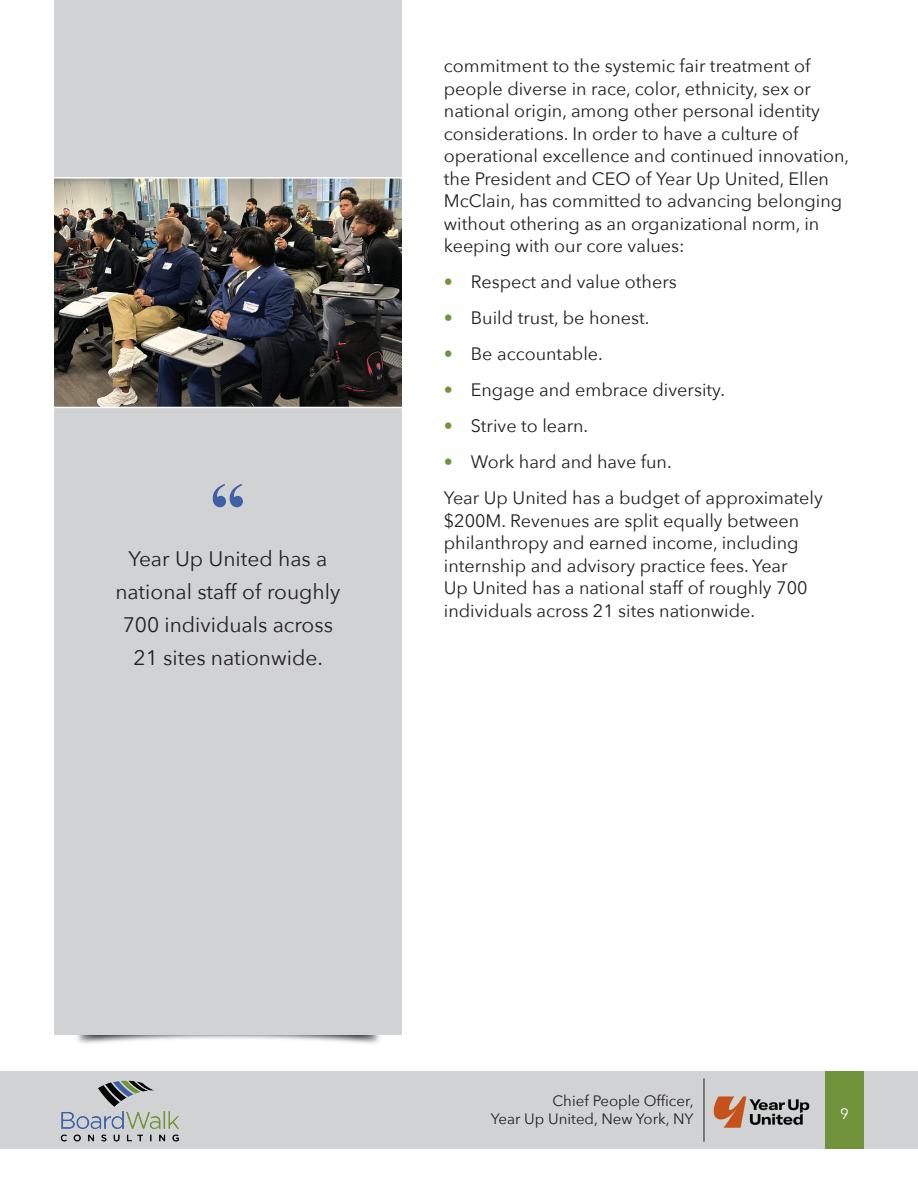
<style>
.page{position:relative;width:918px;height:1188px;background:#fff}
.page>*{position:absolute;margin:0;border:0;box-sizing:border-box;transform-origin:0 0}
.t1{font:700 72px "Times New Roman";color:#3f60a5}
.t2{font:21px/33px "Avenir Next";color:#231f20;text-align:center}
.t3{font:18px/22.5px "Avenir Next";color:#231f20}
.t4{font:15px/18px "Avenir Next";color:#231f20;text-align:right}
.t5{font:15px "Avenir Next";color:#fff}
.s1{color:#70933c}
</style>
<div class="page">
<img style="left:76px;top:1035px;width:129px;height:9px">
<img style="left:251px;top:1035px;width:129px;height:9px">
<div style="left:0;top:1071px;width:918px;height:78px;background:#d1d2d4"></div>
<div style="left:825px;top:1071px;width:39px;height:78px;background:#70933c"></div>
<div style="left:54px;top:0;width:348px;height:1035px;background:#d1d2d4"></div>
<hr style="left:704px;top:1078px;width:1px;height:64px;background:#231f20">
<img style="left:60px;top:1080px;width:119px;height:62px">
<img style="left:704px;top:1091px;width:106px;height:42px">
<img style="left:54px;top:177px;width:348px;height:232px">
<h1 class="t1" style="left:210px;top:459px;width:37px">“</h1>
<p class="t2" style="left:115px;top:541px;width:226px">Year Up United has a national staff of roughly<br>700 individuals across<br>21 sites nationwide.</p>
<p class="t3" style="left:444px;top:54px;width:407px">commitment to the systemic fair treatment of people diverse in race, color, ethnicity, sex or national origin, among other personal identity considerations. In order to have a culture of operational excellence and continued innovation, the President and CEO of Year Up United, Ellen McClain, has committed to advancing belonging without othering as an organizational norm, in keeping with our core values:</p>
<p class="t3" style="left:444px;top:270px;width:234px"><span class="s1">•</span> Respect and value others</p>
<p class="t3" style="left:444px;top:306px;width:207px"><span class="s1">•</span> Build trust, be honest.</p>
<p class="t3" style="left:444px;top:342px;width:161px"><span class="s1">•</span> Be accountable.</p>
<p class="t3" style="left:444px;top:378px;width:283px"><span class="s1">•</span> Engage and embrace diversity.</p>
<p class="t3" style="left:444px;top:414px;width:146px"><span class="s1">•</span> Strive to learn.</p>
<p class="t3" style="left:444px;top:443px;width:381px;line-height:36px"><span class="s1">•</span> Work hard and have fun.<br>Year Up United has a budget of approximately</p>
<p class="t3" style="left:444px;top:508px;width:365px">$200M. Revenues are split equally between philanthropy and earned income, including internship and advisory practice fees. Year Up United has a national staff of roughly 700 individuals across 21 sites nationwide.</p>
<p class="t4" style="left:491px;top:1091px;width:204px">Chief People Officer,<br>Year Up United, New York, NY</p>
<p class="t5" style="left:840px;top:1102px;width:10px">9</p>
</div>
